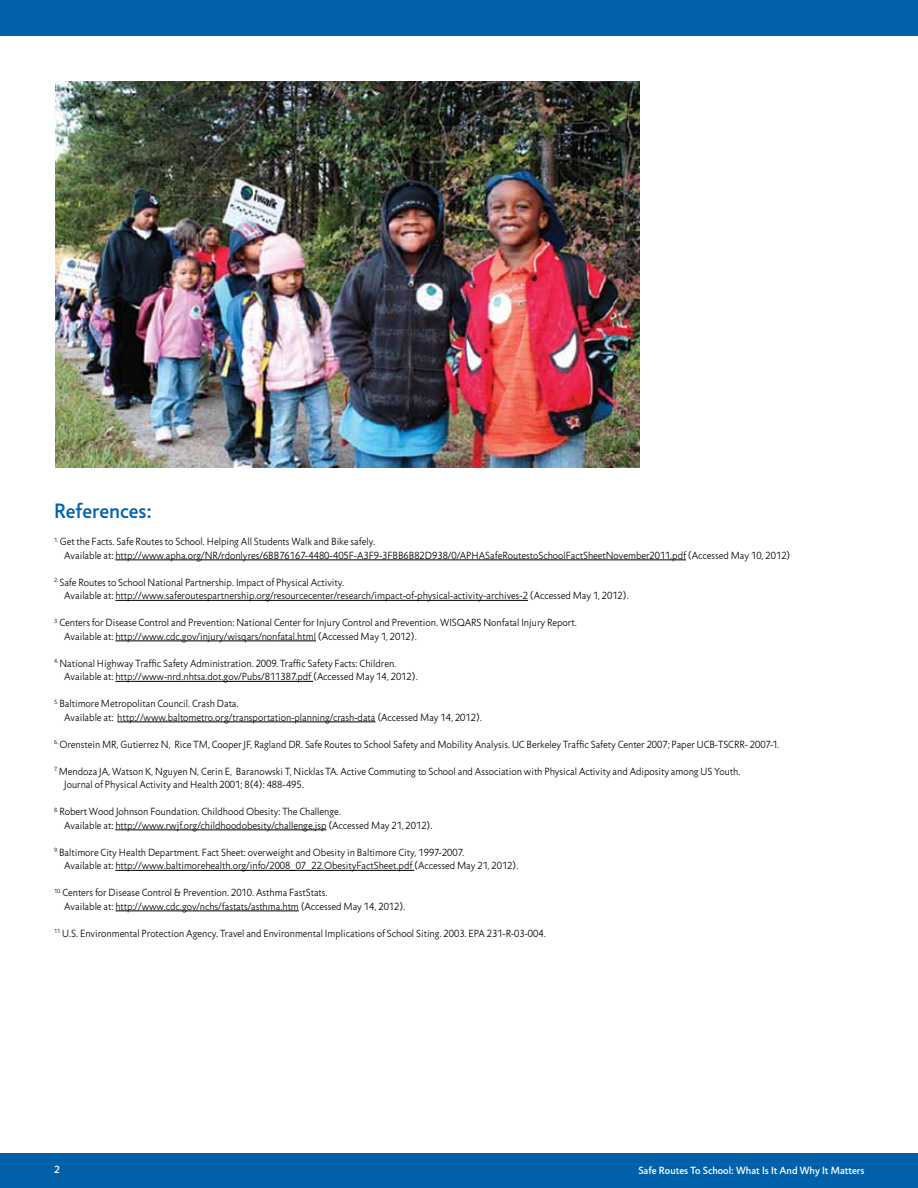
<style>
.page{position:relative;width:918px;height:1188px;background:#fff}
.page>*{position:absolute;margin:0;border:0;box-sizing:border-box;transform-origin:0 0}
.t1{font:500 21px "Jigsaw";color:#0061aa}
.t2{font:300 10.5px/13.5px "Jigsaw";color:#000}
.t3{font:500 10.5px "Jigsaw";color:#fff}
</style>
<div class="page">
<hr style="left:115px;top:560px;width:571px;height:1px;background:#000">
<hr style="left:115px;top:600px;width:413px;height:1px;background:#000">
<hr style="left:115px;top:641px;width:201px;height:1px;background:#000">
<hr style="left:115px;top:681px;width:198px;height:1px;background:#000">
<hr style="left:117px;top:722px;width:259px;height:1px;background:#000">
<hr style="left:115px;top:830px;width:212px;height:1px;background:#000">
<hr style="left:115px;top:870px;width:299px;height:1px;background:#000">
<hr style="left:115px;top:911px;width:184px;height:1px;background:#000">
<img style="left:55px;top:81px;width:584px;height:387px">
<div style="left:0;top:1153px;width:918px;height:35px;background:#0061aa"></div>
<div style="left:0;top:0;width:918px;height:36px;background:#0061aa"></div>
<h1 class="t1" style="left:54px;top:499px;width:100px">References:</h1>
<p class="t2" style="left:64px;top:535px;width:728px;text-indent:-10px"><sup>1.</sup> Get the Facts. Safe Routes to School. Helping All Students Walk and Bike safely.<br>Available at: http://www.apha.org/NR/rdonlyres/6BB76167-4480-405F-A3F9-3FBB6B82D938/0/APHASafeRoutestoSchoolFactSheetNovember2011.pdf (Accessed May 10, 2012)</p>
<p class="t2" style="left:64px;top:576px;width:566px;text-indent:-10px"><sup>2.</sup> Safe Routes to School National Partnership. Impact of Physical Activity.<br>Available at: http://www.saferoutespartnership.org/resourcecenter/research/impact-of-physical-activity-archives-2 (Accessed May 1, 2012).</p>
<p class="t2" style="left:64px;top:616px;width:514px;text-indent:-10px"><sup>3.</sup> Centers for Disease Control and Prevention: National Center for Injury Control and Prevention. WISQARS Nonfatal Injury Report.<br>Available at: http://www.cdc.gov/injury/wisqars/nonfatal.html (Accessed May 1, 2012).</p>
<p class="t2" style="left:64px;top:657px;width:355px;text-indent:-10px"><sup>4.</sup> National Highway Traffic Safety Administration. 2009. Traffic Safety Facts: Children.<br>Available at: http://www-nrd.nhtsa.dot.gov/Pubs/811387.pdf (Accessed May 14, 2012).</p>
<p class="t2" style="left:64px;top:697px;width:419px;text-indent:-10px"><sup>5.</sup> Baltimore Metropolitan Council. Crash Data.<br>Available at: http://www.baltometro.org/transportation-planning/crash-data (Accessed May 14, 2012).</p>
<p class="t2" style="left:54px;top:738px;width:727px"><sup>6.</sup> Orenstein MR, Gutierrez N, Rice TM, Cooper JF, Ragland DR. Safe Routes to School Safety and Mobility Analysis. UC Berkeley Traffic Safety Center 2007; Paper UCB-TSCRR- 2007-1.</p>
<p class="t2" style="left:64px;top:765px;width:678px;text-indent:-10px"><sup>7.</sup> Mendoza JA, Watson K, Nguyen N, Cerin E, Baranowski T, Nicklas TA. Active Commuting to School and Association with Physical Activity and Adiposity among US Youth.<br>Journal of Physical Activity and Health 2001; 8(4): 488-495.</p>
<p class="t2" style="left:64px;top:805px;width:370px;text-indent:-10px"><sup>8.</sup> Robert Wood Johnson Foundation. Childhood Obesity: The Challenge.<br>Available at: http://www.rwjf.org/childhoodobesity/challenge.jsp (Accessed May 21, 2012).</p>
<p class="t2" style="left:64px;top:846px;width:456px;text-indent:-10px"><sup>9.</sup> Baltimore City Health Department. Fact Sheet: overweight and Obesity in Baltimore City, 1997-2007.<br>Available at: http://www.baltimorehealth.org/info/2008_07_22.ObesityFactSheet.pdf (Accessed May 21, 2012).</p>
<p class="t2" style="left:64px;top:886px;width:343px;text-indent:-10px"><sup>10.</sup> Centers for Disease Control &amp; Prevention. 2010. Asthma FastStats.<br>Available at: http://www.cdc.gov/nchs/fastats/asthma.htm (Accessed May 14, 2012).</p>
<p class="t2" style="left:54px;top:927px;width:493px"><sup>11.</sup> U.S. Environmental Protection Agency. Travel and Environmental Implications of School Siting. 2003. EPA 231-R-03-004.</p>
<p class="t3" style="left:54px;top:1163px;width:7px">2</p>
<p class="t3" style="left:638px;top:1164px;width:228px">Safe Routes To School: What Is It And Why It Matters</p>
</div>
